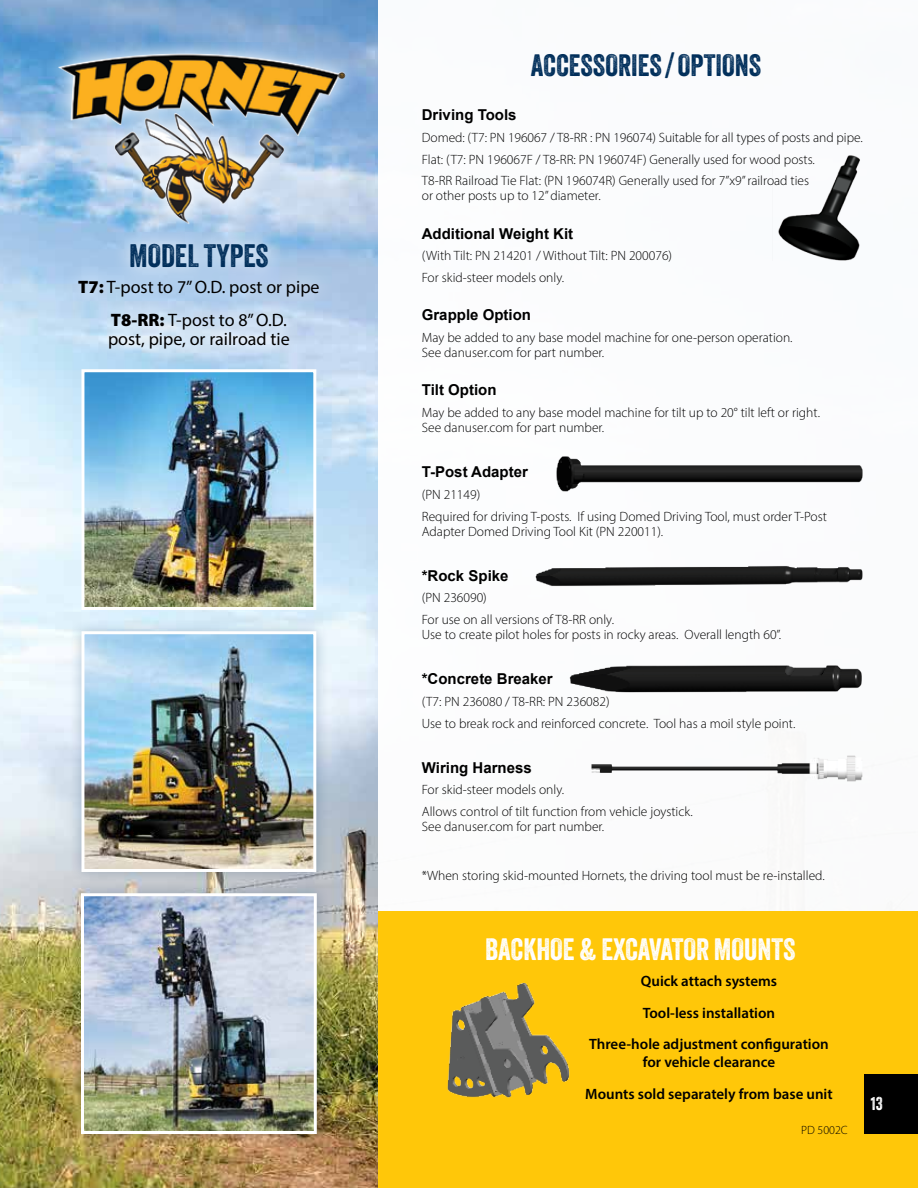
<style>
.page{position:relative;width:918px;height:1188px;background:#fff}
.page>*{position:absolute;margin:0;border:0;box-sizing:border-box;transform-origin:0 0}
.t1{font:31.5px "Veneer";color:#002e5a}
.t2{font:30px "Veneer";color:#fff}
.t3{font:30px "Veneer";color:#002e5a}
.t4{font:18px/33px "Myriad Pro";color:#000;text-align:center}
.t5{font:18px "Veneer";color:#fff}
.t6{font:600 15px/31.5px "Myriad Pro";color:#000;text-align:center}
.t7{font:700 15px "Arial";color:#000}
.t8{font:300 13.5px/21.8px "Myriad Pro";color:#000}
.t9{font:300 12px "Myriad Pro";color:#000}
.s1{font-weight:900}
</style>
<div class="page">
<img style="left:0;top:0;width:378px;height:1188px">
<svg style="left:62px;top:239px;width:274px;height:127px;background:#bbd4ee"></svg>
<div style="left:378px;top:912px;width:540px;height:276px;background:#ffc709"></div>
<div style="left:69px;top:881px;width:260px;height:265px;background:#002e5a;opacity:.24"></div>
<img style="left:85px;top:897px;width:228px;height:233px">
<div style="left:81px;top:893px;width:236px;height:241px;border:3px solid #fff"></div>
<div style="left:69px;top:619px;width:260px;height:265px;background:#002e5a;opacity:.24"></div>
<img style="left:85px;top:635px;width:227px;height:233px">
<div style="left:81px;top:631px;width:235px;height:241px;border:3px solid #fff"></div>
<img style="left:85px;top:373px;width:227px;height:233px">
<div style="left:81px;top:369px;width:235px;height:241px;border:3px solid #fff"></div>
<svg style="left:44px;top:35px;width:318px;height:204px;background:#8db5dd"></svg>
<img style="left:52px;top:49px;width:294px;height:178px">
<img style="left:447px;top:982px;width:123px;height:116px">
<img style="left:778px;top:155px;width:82px;height:106px">
<img style="left:556px;top:456px;width:307px;height:36px">
<img style="left:535px;top:565px;width:328px;height:22px">
<img style="left:569px;top:665px;width:293px;height:28px">
<img style="left:591px;top:755px;width:271px;height:27px">
<div style="left:864px;top:1075px;width:54px;height:59px;background:#000"></div>
<h1 class="t1" style="left:129px;top:236px;width:141px">MODEL TYPES</h1>
<h3 class="t4" style="left:78px;top:270px;width:243px"><span class="s1">T7:</span> T-post to 7” O.D. post or pipe<br><span class="s1">T8-RR:</span> T-post to 8” O.D.</h3>
<h3 class="t4" style="left:108px;top:323px;width:183px">post, pipe, or railroad tie</h3>
<h2 class="t3" style="left:531px;top:47px;width:232px">ACCESSORIES / OPTIONS</h2>
<p class="t7" style="left:422px;top:104px;width:96px">Driving Tools</p>
<p class="t8" style="left:422px;top:126px;width:442px">Domed: (T7: PN 196067 / T8-RR : PN 196074) Suitable for all types of posts and pipe.<br>Flat: (T7: PN 196067F / T8-RR: PN 196074F) Generally used for wood posts.<br>T8-RR Railroad Tie Flat: (PN 196074R) Generally used for 7”x9” railroad ties</p>
<p class="t8" style="left:422px;top:185px;width:180px">or other posts up to 12” diameter.</p>
<p class="t7" style="left:422px;top:223px;width:153px">Additional Weight Kit</p>
<p class="t8" style="left:422px;top:245px;width:252px">(With Tilt: PN 214201 / Without Tilt: PN 200076)<br>For skid-steer models only.</p>
<p class="t7" style="left:422px;top:305px;width:111px">Grapple Option</p>
<p class="t8" style="left:422px;top:330px;width:372px;line-height:15px">May be added to any base model machine for one-person operation.<br>See danuser.com for part number.</p>
<p class="t7" style="left:422px;top:380px;width:76px">Tilt Option</p>
<p class="t8" style="left:422px;top:405px;width:400px;line-height:15px">May be added to any base model machine for tilt up to 20° tilt left or right.<br>See danuser.com for part number.</p>
<p class="t7" style="left:422px;top:461px;width:108px">T-Post Adapter</p>
<p class="t8" style="left:422px;top:483px;width:407px">(PN 21149)<br>Required for driving T-posts. If using Domed Driving Tool, must order T-Post</p>
<p class="t8" style="left:422px;top:520px;width:243px">Adapter Domed Driving Tool Kit (PN 220011).</p>
<p class="t7" style="left:422px;top:565px;width:88px">*Rock Spike</p>
<p class="t8" style="left:422px;top:587px;width:194px">(PN 236090)<br>For use on all versions of T8-RR only.</p>
<p class="t8" style="left:422px;top:624px;width:361px">Use to create pilot holes for posts in rocky areas. Overall length 60”.</p>
<p class="t7" style="left:422px;top:668px;width:132px">*Concrete Breaker</p>
<p class="t8" style="left:422px;top:690px;width:375px">(T7: PN 236080 / T8-RR: PN 236082)<br>Use to break rock and reinforced concrete. Tool has a moil style point.</p>
<p class="t7" style="left:422px;top:757px;width:111px">Wiring Harness</p>
<p class="t8" style="left:422px;top:779px;width:272px">For skid-steer models only.<br>Allows control of tilt function from vehicle joystick.</p>
<p class="t8" style="left:422px;top:816px;width:184px">See danuser.com for part number.</p>
<p class="t8" style="left:422px;top:864px;width:404px">*When storing skid-mounted Hornets, the driving tool must be re-installed.</p>
<h2 class="t2" style="left:485px;top:931px;width:312px">BACKHOE &amp; EXCAVATOR MOUNTS</h2>
<p class="t6" style="left:589px;top:965px;width:241px">Quick attach systems<br>Tool-less installation<br>Three-hole adjustment configuration</p>
<p class="t6" style="left:585px;top:1046px;width:249px">for vehicle clearance<br>Mounts sold separately from base unit</p>
<p class="t9" style="left:801px;top:1123px;width:48px">PD 5002C</p>
<h3 class="t5" style="left:871px;top:1093px;width:13px">13</h3>
</div>
